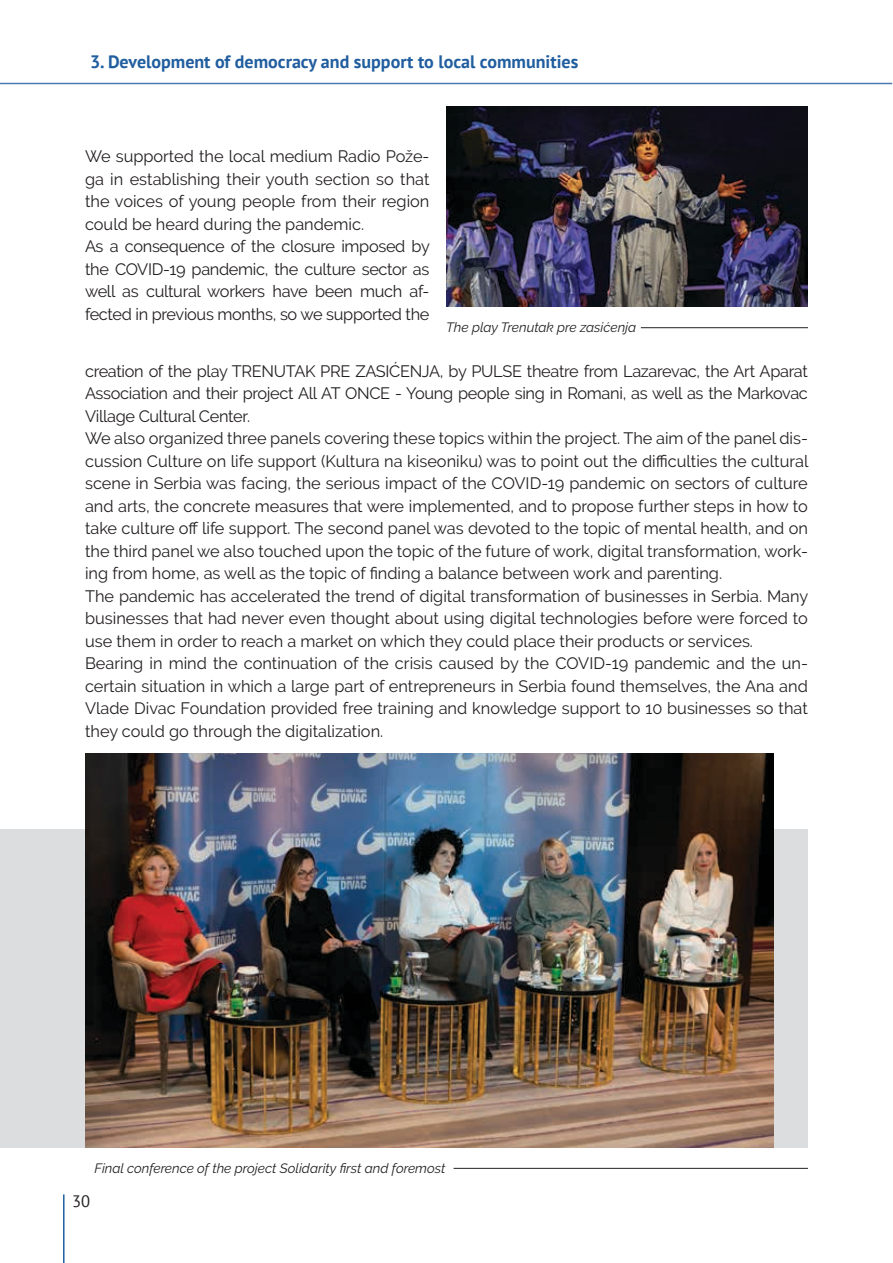
<style>
.page{position:relative;width:893px;height:1263px;background:#fff}
.page>*{position:absolute;margin:0;border:0;box-sizing:border-box;transform-origin:0 0}
.t1{font:700 18px "PT Sans";color:#215e9f}
.t2{font:16.5px/22.5px "Raleway";color:#231f20}
.t3{font:16.5px/22.5px "Raleway";letter-spacing:-.02em;color:#231f20}
.t4{font:16.5px "PT Sans";color:#231f20}
.t5{font:italic 13.5px "Raleway";color:#231f20}
</style>
<div class="page">
<hr style="left:63px;top:1194px;width:2px;height:69px;background:#215e9f">
<hr style="left:0;top:83px;width:892px;height:1px;background:#4a7aae">
<div style="left:0;top:829px;width:808px;height:318px;background:#dcddde"></div>
<img style="left:446px;top:106px;width:361px;height:201px">
<img style="left:85px;top:753px;width:689px;height:394px">
<hr style="left:641px;top:327px;width:167px;height:1px;background:#231f20">
<hr style="left:454px;top:1168px;width:354px;height:1px;background:#231f20">
<p class="t1" style="left:90px;top:50px;width:490px">3. Development of democracy and support to local communities</p>
<p class="t3" style="left:85px;top:145px;width:346px">We supported the local medium Radio Pože&shy;ga in establishing their youth section so that the voices of young people from their region could be heard during the pandemic.<br>As a consequence of the closure imposed by the COVID-19 pandemic, the culture sector as well as cultural workers have been much af&shy;fected in previous months, so we supported the</p>
<p class="t2" style="left:85px;top:360px;width:725px">creation of the play TRENUTAK PRE ZASIĆENJA, by PULSE theatre from Lazarevac, the Art Aparat Association and their project All AT ONCE - Young people sing in Romani, as well as the Markovac Village Cultural Center.<br>We also organized three panels covering these topics within the project. The aim of the panel dis&shy;cussion Culture on life support (Kultura na kiseoniku) was to point out the difficulties the cultural scene in Serbia was facing, the serious impact of the COVID-19 pandemic on sectors of culture and arts, the concrete measures that were implemented, and to propose further steps in how to take culture off life support. The second panel was devoted to the topic of mental health, and on the third panel we also touched upon the topic of the future of work, digital transformation, work&shy;ing from home, as well as the topic of finding a balance between work and parenting.<br>The pandemic has accelerated the trend of digital transformation of businesses in Serbia. Many businesses that had never even thought about using digital technologies before were forced to use them in order to reach a market on which they could place their products or services.<br>Bearing in mind the continuation of the crisis caused by the COVID-19 pandemic and the un&shy;certain situation in which a large part of entrepreneurs in Serbia found themselves, the Ana and Vlade Divac Foundation provided free training and knowledge support to 10 businesses so that they could go through the digitalization.</p>
<p class="t5" style="left:446px;top:320px;width:192px">The play Trenutak pre zasićenja</p>
<p class="t5" style="left:94px;top:1160px;width:353px">Final conference of the project Solidarity first and foremost</p>
<p class="t4" style="left:72px;top:1190px;width:19px">30</p>
</div>
